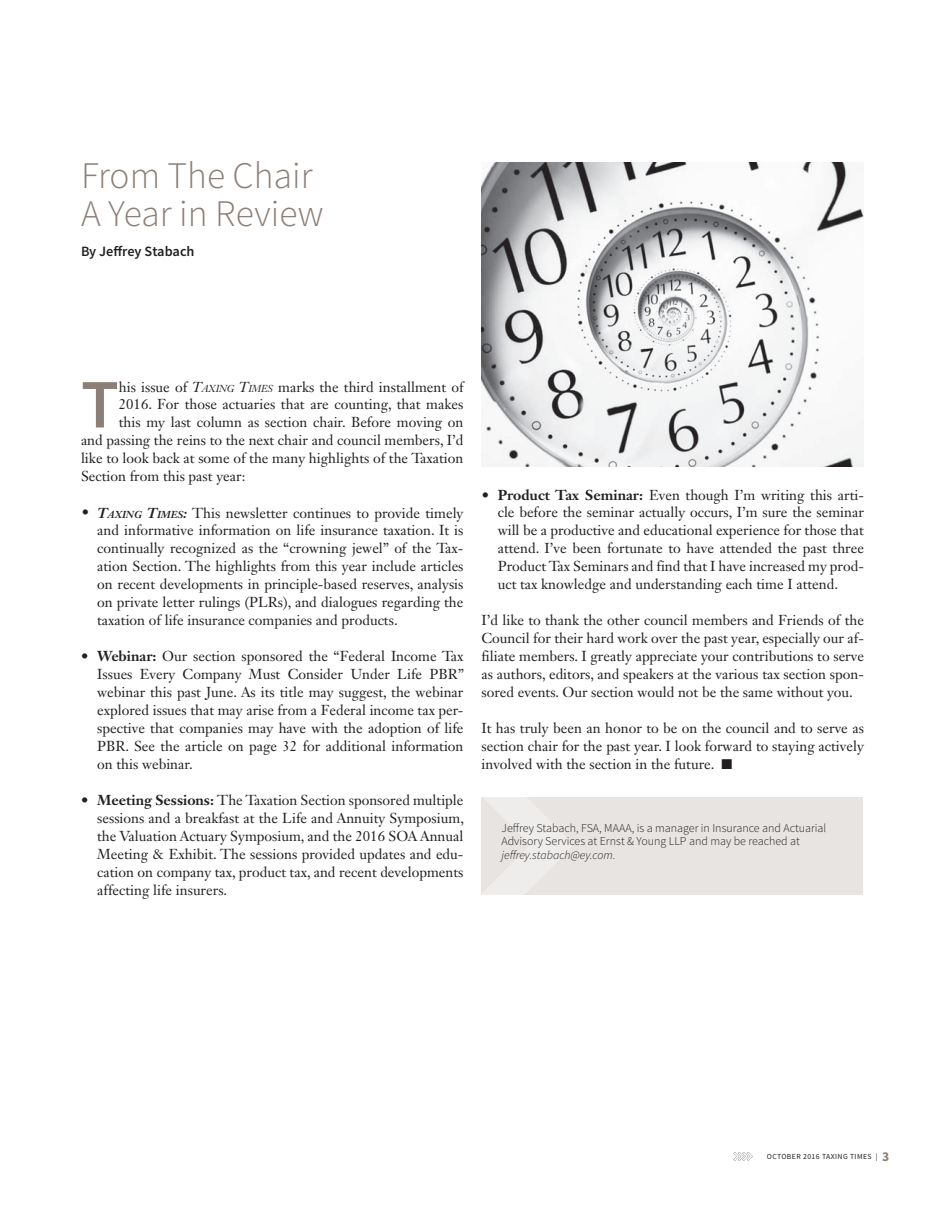
<style>
.page{position:relative;width:945px;height:1215px;background:#fff}
.page>*{position:absolute;margin:0;border:0;box-sizing:border-box;transform-origin:0 0}
.t1{font:600 69.3px "Source Sans Pro";color:#8c7f77}
.t2{font:300 37.5px/37.5px "Source Sans Pro";color:#8c7f77}
.t3{font:14.25px/18px "Janson Text LT Std";color:#231f20;text-align:justify}
.t4{font:600 14.25px "Source Sans Pro";color:#231f20}
.t5{font:300 12px/13.5px "Source Sans Pro";color:#231f20}
.t6{font:italic 300 12px "Source Sans Pro";color:#231f20}
.t7{font:7.8px "Source Sans Pro";letter-spacing:.05em;color:#231f20}
.s1{font-style:italic}
.s2{font-style:italic;font-size:10.05px}
.s3{font-weight:700;font-style:italic}
.s4{font-weight:700;font-style:italic;font-size:10.05px}
.s5{font-weight:700}
.s6{font-weight:700;font-size:13.5px;color:#8c7f77}
</style>
<div class="page">
<svg style="left:733px;top:1152px;width:20px;height:9px"></svg>
<div style="left:482px;top:798px;width:381px;height:97px;background:#e8e4e2"></div>
<svg style="left:482px;top:845px;width:49px;height:50px"></svg>
<img style="left:482px;top:162px;width:382px;height:304px">
<h2 class="t2" style="left:81px;top:157px;width:244px">From The Chair<br>A Year in Review</h2>
<p class="t4" style="left:81px;top:242px;width:115px">By Jeffrey Stabach</p>
<h1 class="t1" style="left:81px;top:361px;width:39px">T</h1>
<p class="t3" style="left:119px;top:377px;width:346px">his issue of <span class="s1">T</span><span class="s2">AXING</span> <span class="s1">T</span><span class="s2">IMES</span> marks the third installment of</p>
<p class="t3" style="left:119px;top:395px;width:346px">2016. For those actuaries that are counting, that makes</p>
<p class="t3" style="left:119px;top:413px;width:346px">this my last column as section chair. Before moving on</p>
<p class="t3" style="left:81px;top:431px;width:384px">and passing the reins to the next chair and council members, I’d</p>
<p class="t3" style="left:81px;top:449px;width:384px">like to look back at some of the many highlights of the Taxation</p>
<p class="t3" style="left:81px;top:467px;width:166px">Section from this past year:</p>
<p class="t3" style="left:97px;top:503px;width:368px;text-indent:-16px"><span class="s3">• T</span><span class="s4">AXING</span> <span class="s3">T</span><span class="s4">IMES</span><span class="s3">:</span> This newsletter continues to provide timely and informative information on life insurance taxation. It is continually recognized as the “crowning jewel” of the Tax&shy;ation Section. The highlights from this year include articles on recent developments in principle-based reserves, analysis on private letter rulings (PLRs), and dialogues regarding the taxation of life insurance companies and products.</p>
<p class="t3" style="left:97px;top:647px;width:368px;text-indent:-16px"><span class="s5">• Webinar:</span> Our section sponsored the “Federal Income Tax Issues Every Company Must Consider Under Life PBR” webinar this past June. As its title may suggest, the webinar explored issues that may arise from a Federal income tax per&shy;spective that companies may have with the adoption of life PBR. See the article on page 32 for additional information on this webinar.</p>
<p class="t3" style="left:97px;top:791px;width:368px;text-indent:-16px"><span class="s5">• Meeting Sessions:</span> The Taxation Section sponsored multiple sessions and a breakfast at the Life and Annuity Symposium, the Valuation Actuary Symposium, and the 2016 SOA Annual Meeting &amp; Exhibit. The sessions provided updates and edu&shy;cation on company tax, product tax, and recent developments affecting life insurers.</p>
<p class="t3" style="left:498px;top:485px;width:368px;text-indent:-16px"><span class="s5">• Product Tax Seminar:</span> Even though I’m writing this arti&shy;cle before the seminar actually occurs, I’m sure the seminar will be a productive and educational experience for those that attend. I’ve been fortunate to have attended the past three Product Tax Seminars and find that I have increased my prod&shy;uct tax knowledge and understanding each time I attend.</p>
<p class="t3" style="left:481px;top:611px;width:384px">I’d like to thank the other council members and Friends of the Council for their hard work over the past year, especially our af&shy;filiate members. I greatly appreciate your contributions to serve as authors, editors, and speakers at the various tax section spon&shy;sored events. Our section would not be the same without you.</p>
<p class="t3" style="left:481px;top:719px;width:384px">It has truly been an honor to be on the council and to serve as section chair for the past year. I look forward to staying actively involved with the section in the future. ■</p>
<p class="t5" style="left:501px;top:821px;width:327px">Jeffrey Stabach, FSA, MAAA, is a manager in Insurance and Actuarial<br>Advisory Services at Ernst &amp; Young LLP and may be reached at</p>
<p class="t6" style="left:501px;top:848px;width:116px">jeffrey.stabach@ey.com.</p>
<p class="t7" style="left:767px;top:1152px;width:124px">OCTOBER 2016 TAXING TIMES | <span class="s6">3</span></p>
</div>
